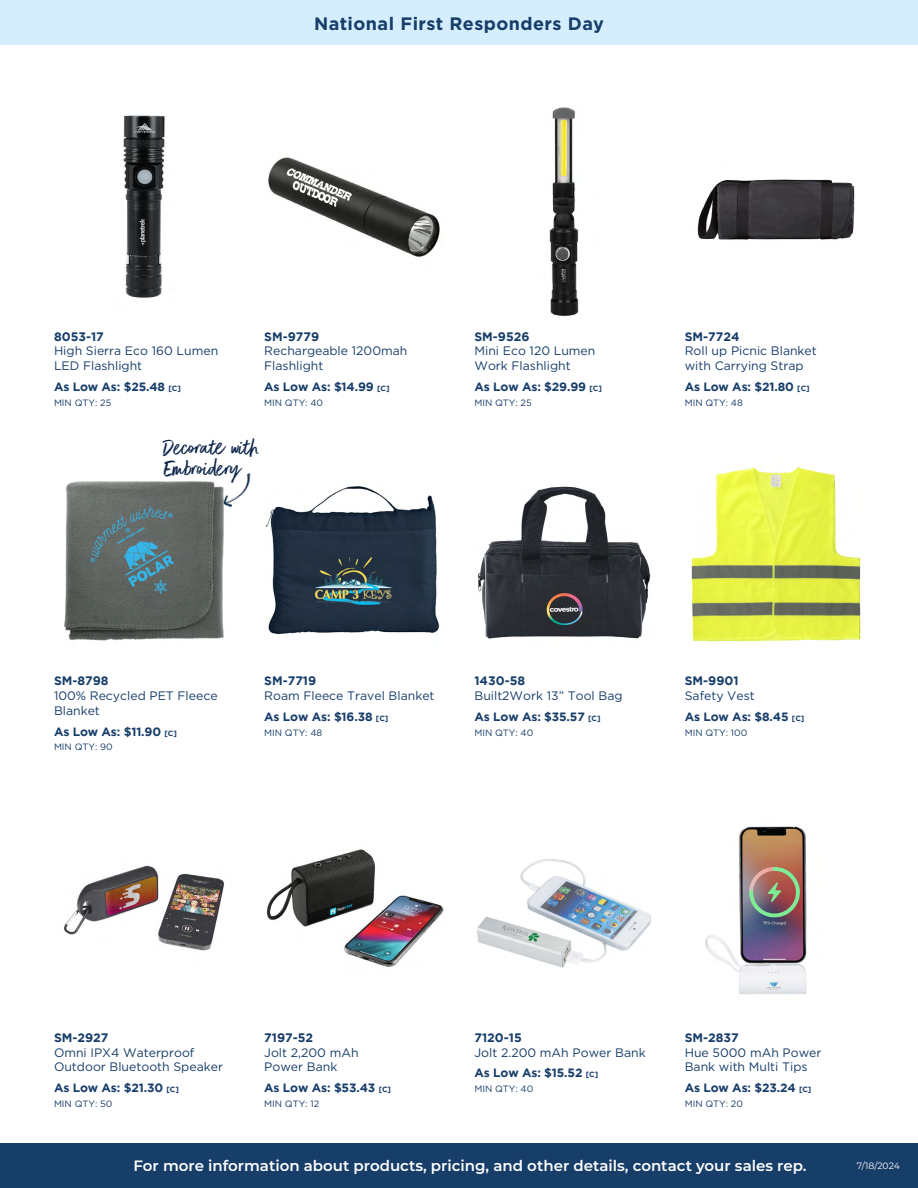
<style>
.page{position:relative;width:918px;height:1188px;background:#fff}
.page>*{position:absolute;margin:0;border:0;box-sizing:border-box;transform-origin:0 0}
.t1{font:25.8px/21px "Better Times";color:#10284b}
.t2{font:700 18px "Gotham";letter-spacing:.025em;color:#173d69}
.t3{font:600 15px "Montserrat";color:#fff}
.t4{font:12.3px/14.7px "Gotham";color:#173d69}
.t5{font:700 12.3px "Gotham";color:#173d69}
.t6{font:700 12px "Gotham";letter-spacing:-.01em;color:#173d69}
.t7{font:9.15px "Gotham";color:#173d69}
.t8{font:9.15px "Montserrat";letter-spacing:-.005em;color:#fff}
.s1{font-size:7.5px}
.s2{font-size:28.65px}
</style>
<div class="page">
<div style="left:0;top:0;width:918px;height:45px;background:#d4eefd"></div>
<div style="left:0;top:1143px;width:918px;height:45px;background:#173d69"></div>
<img style="left:64px;top:865px;width:161px;height:86px">
<img style="left:123px;top:115px;width:42px;height:183px">
<img style="left:266px;top:849px;width:178px;height:118px">
<img style="left:268px;top:157px;width:172px;height:100px">
<img style="left:477px;top:859px;width:174px;height:109px">
<img style="left:549px;top:107px;width:30px;height:209px">
<img style="left:705px;top:826px;width:102px;height:169px">
<img style="left:64px;top:481px;width:160px;height:160px">
<img style="left:265px;top:486px;width:175px;height:149px">
<img style="left:477px;top:486px;width:174px;height:153px">
<img style="left:691px;top:467px;width:170px;height:175px">
<img style="left:697px;top:179px;width:158px;height:61px">
<img style="left:217px;top:473px;width:34px;height:36px">
<h2 class="t2" style="left:314px;top:12px;width:291px">National First Responders Day</h2>
<p class="t5" style="left:54px;top:329px;width:51px">8053-17</p>
<p class="t4" style="left:54px;top:343px;width:166px">High Sierra Eco 160 Lumen<br>LED Flashlight</p>
<p class="t6" style="left:54px;top:380px;width:128px">As Low As: $25.48 <span class="s1">[C]</span></p>
<p class="t7" style="left:54px;top:397px;width:59px">MIN QTY: 25</p>
<p class="t5" style="left:264px;top:329px;width:56px">SM-9779</p>
<p class="t4" style="left:264px;top:343px;width:145px">Rechargeable 1200mah<br>Flashlight</p>
<p class="t6" style="left:264px;top:380px;width:127px">As Low As: $14.99 <span class="s1">[C]</span></p>
<p class="t7" style="left:264px;top:397px;width:60px">MIN QTY: 40</p>
<h1 class="t1" style="left:164px;top:438px;width:97px">Decorat<span class="s2">e</span> with<br>Embroidery</h1>
<p class="t5" style="left:474px;top:329px;width:57px">SM-9526</p>
<p class="t4" style="left:474px;top:343px;width:122px">Mini Eco 120 Lumen<br>Work Flashlight</p>
<p class="t6" style="left:474px;top:380px;width:129px">As Low As: $29.99 <span class="s1">[C]</span></p>
<p class="t7" style="left:474px;top:397px;width:59px">MIN QTY: 25</p>
<p class="t5" style="left:685px;top:329px;width:56px">SM-7724</p>
<p class="t4" style="left:685px;top:343px;width:134px">Roll up Picnic Blanket with Carrying Strap</p>
<p class="t6" style="left:685px;top:380px;width:126px">As Low As: $21.80 <span class="s1">[C]</span></p>
<p class="t7" style="left:685px;top:397px;width:60px">MIN QTY: 48</p>
<p class="t5" style="left:54px;top:674px;width:56px">SM-8798</p>
<p class="t4" style="left:54px;top:688px;width:165px">100% Recycled PET Fleece<br>Blanket</p>
<p class="t6" style="left:54px;top:724px;width:124px">As Low As: $11.90 <span class="s1">[C]</span></p>
<p class="t7" style="left:54px;top:742px;width:60px">MIN QTY: 90</p>
<p class="t5" style="left:264px;top:674px;width:53px">SM-7719</p>
<p class="t4" style="left:264px;top:688px;width:172px">Roam Fleece Travel Blanket</p>
<p class="t6" style="left:264px;top:710px;width:126px">As Low As: $16.38 <span class="s1">[C]</span></p>
<p class="t7" style="left:264px;top:727px;width:60px">MIN QTY: 48</p>
<p class="t5" style="left:474px;top:674px;width:52px">1430-58</p>
<p class="t4" style="left:474px;top:688px;width:150px">Built2Work 13” Tool Bag</p>
<p class="t6" style="left:474px;top:710px;width:128px">As Low As: $35.57 <span class="s1">[C]</span></p>
<p class="t7" style="left:474px;top:727px;width:60px">MIN QTY: 40</p>
<p class="t5" style="left:685px;top:674px;width:55px">SM-9901</p>
<p class="t4" style="left:685px;top:688px;width:72px">Safety Vest</p>
<p class="t6" style="left:685px;top:710px;width:121px">As Low As: $8.45 <span class="s1">[C]</span></p>
<p class="t7" style="left:685px;top:727px;width:64px">MIN QTY: 100</p>
<p class="t5" style="left:54px;top:1030px;width:56px">SM-2927</p>
<p class="t4" style="left:54px;top:1045px;width:171px">Omni IPX4 Waterproof<br>Outdoor Bluetooth Speaker</p>
<p class="t6" style="left:54px;top:1081px;width:126px">As Low As: $21.30 <span class="s1">[C]</span></p>
<p class="t7" style="left:54px;top:1099px;width:60px">MIN QTY: 50</p>
<p class="t5" style="left:264px;top:1030px;width:50px">7197-52</p>
<p class="t4" style="left:264px;top:1045px;width:96px">Jolt 2,200 mAh<br>Power Bank</p>
<p class="t6" style="left:264px;top:1081px;width:128px">As Low As: $53.43 <span class="s1">[C]</span></p>
<p class="t7" style="left:264px;top:1099px;width:56px">MIN QTY: 12</p>
<p class="t5" style="left:474px;top:1030px;width:49px">7120-15</p>
<p class="t4" style="left:474px;top:1045px;width:173px">Jolt 2.200 mAh Power Bank</p>
<p class="t6" style="left:474px;top:1066px;width:125px">As Low As: $15.52 <span class="s1">[C]</span></p>
<p class="t7" style="left:474px;top:1084px;width:60px">MIN QTY: 40</p>
<p class="t5" style="left:685px;top:1030px;width:56px">SM-2837</p>
<p class="t4" style="left:685px;top:1045px;width:138px">Hue 5000 mAh Power<br>Bank with Multi Tips</p>
<p class="t6" style="left:685px;top:1081px;width:128px">As Low As: $23.24 <span class="s1">[C]</span></p>
<p class="t7" style="left:685px;top:1099px;width:60px">MIN QTY: 20</p>
<p class="t3" style="left:134px;top:1155px;width:674px">For more information about products, pricing, and other details, contact your sales rep.</p>
<p class="t8" style="left:857px;top:1160px;width:45px">7/18/2024</p>
</div>
